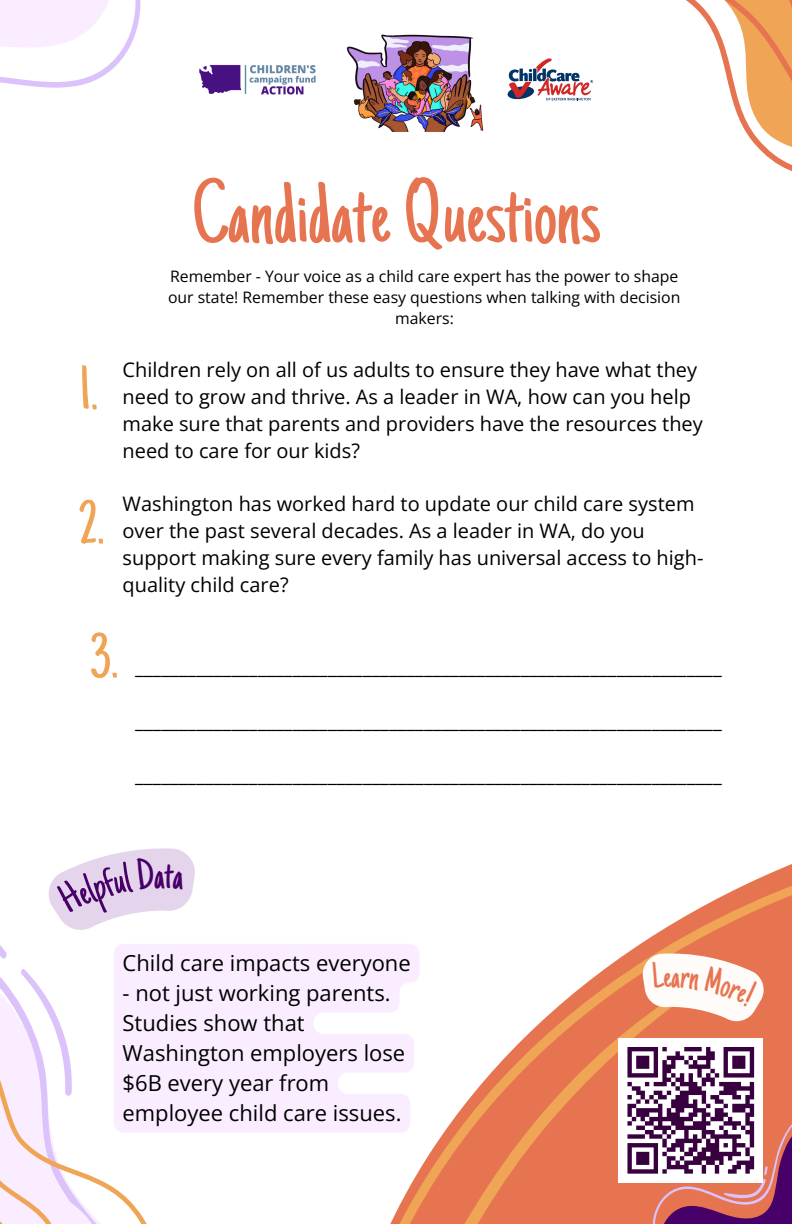
<style>
.page{position:relative;width:792px;height:1224px;background:#fff}
.page>*{position:absolute;margin:0;border:0;box-sizing:border-box;transform-origin:0 0}
.t1{font:91.2px "Just Another Hand";color:#e77450}
.t2{font:64px "Just Another Hand";color:#f0a556}
.t3{font:22px/30px "Open Sans";color:#000}
.t4{font:20px/27px "Open Sans";color:#000}
.t5{font:15.8px/21px "Open Sans";color:#000;text-align:center}
</style>
<div class="page">
<svg style="left:0;top:945px;width:7px;height:14px"></svg>
<svg style="left:0;top:0;width:141px;height:88px"></svg>
<svg style="left:562px;top:0;width:230px;height:171px"></svg>
<svg style="left:586px;top:864px;width:206px;height:181px"></svg>
<svg style="left:390px;top:983px;width:382px;height:241px;fill:#e77450"></svg>
<svg style="left:0;top:969px;width:139px;height:255px"></svg>
<svg style="left:114px;top:944px;width:306px;height:189px;background:#f9eeff"></svg>
<svg style="left:508px;top:58px;width:85px;height:42px"></svg>
<img style="left:346px;top:34px;width:138px;height:97px">
<img style="left:199px;top:64px;width:117px;height:31px">
<div style="left:619px;top:1038px;width:144px;height:144px;background:#fff"></div>
<svg style="left:607px;top:1045px;width:185px;height:179px"></svg>
<svg style="left:48px;top:848px;width:147px;height:82px"></svg>
<svg style="left:637px;top:945px;width:131px;height:81px"></svg>
<p class="t2" style="left:79px;top:364px;width:20px">1.</p>
<p class="t2" style="left:79px;top:498px;width:26px">2.</p>
<p class="t1" style="left:192px;top:178px;width:409px">Candidate Questions</p>
<p class="t5" style="left:168px;top:266px;width:514px">Remember - Your voice as a child care expert has the power to shape our state! Remember these easy questions when talking with decision makers:</p>
<p class="t4" style="left:123px;top:356px;width:582px">Children rely on all of us adults to ensure they have what they need to grow and thrive. As a leader in WA, how can you help make sure that parents and providers have the resources they need to care for our kids?</p>
<p class="t4" style="left:123px;top:490px;width:582px">Washington has worked hard to update our child care system over the past several decades. As a leader in WA, do you support making sure every family has universal access to high&shy;quality child care?</p>
<p class="t2" style="left:90px;top:632px;width:29px">3.</p>
<p class="t4" style="left:135px;top:653px;width:588px">___________________________________________________________________</p>
<p class="t4" style="left:135px;top:707px;width:588px">___________________________________________________________________</p>
<p class="t4" style="left:135px;top:761px;width:588px">___________________________________________________________________</p>
<p class="t3" style="left:123px;top:947px;width:290px">Child care impacts everyone</p>
<p class="t3" style="left:123px;top:977px;width:284px">- not just working parents.<br>Studies show that<br>Washington employers lose $6B every year from employee child care issues.</p>
</div>
